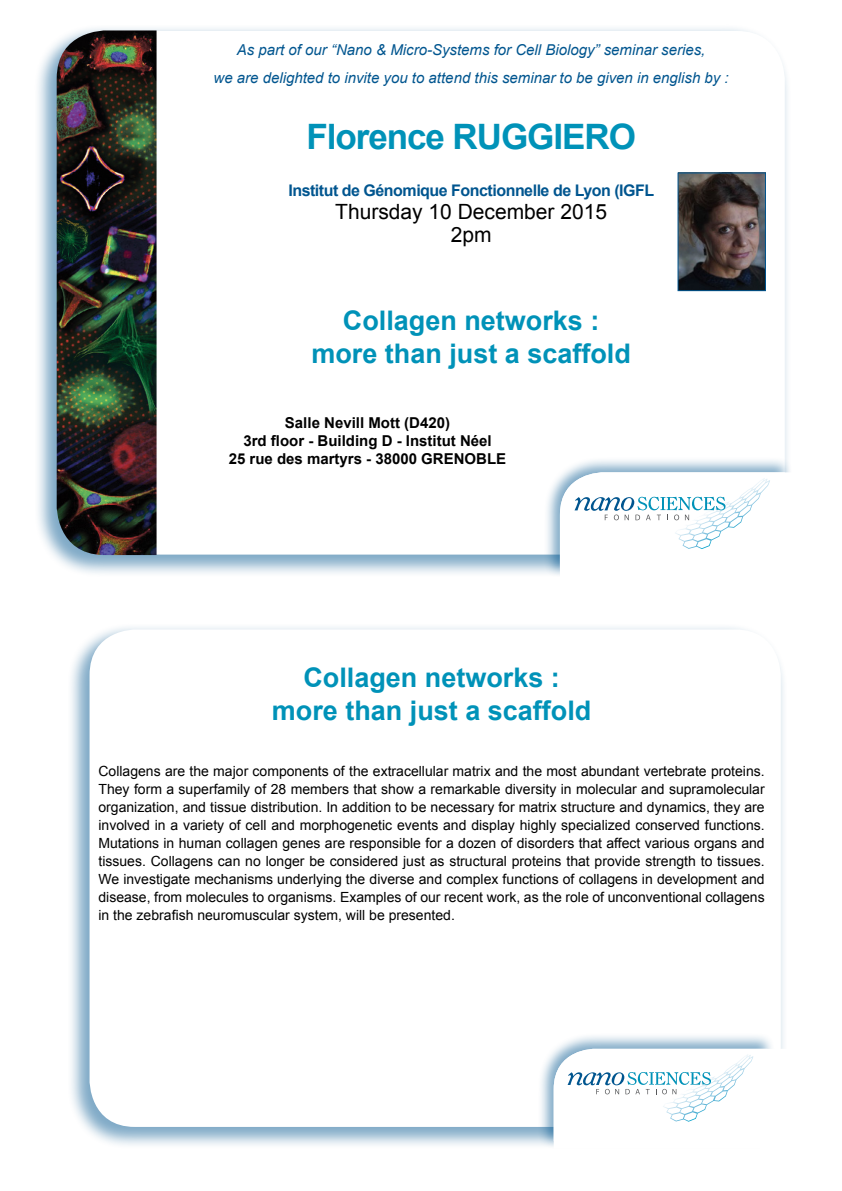
<style>
.page{position:relative;width:842px;height:1191px;background:#fff}
.page>*{position:absolute;margin:0;border:0;box-sizing:border-box;transform-origin:0 0}
.t1{font:700 35px "Arial";letter-spacing:-.03em;color:#0092b8}
.t2{font:700 27px/32.4px "Arial";color:#0092b8;text-align:center}
.t3{font:21px/23.1px "Arial";color:#000;text-align:center}
.t4{font:700 16px "Arial";letter-spacing:-.03em;color:#00558f}
.t5{font:italic 15px/27.6px "Arial";color:#00558f;text-align:center}
.t6{font:700 15px/18px "Arial";color:#000;text-align:center}
.t7{font:14px/18px "Arial";color:#000;text-align:justify}
</style>
<div class="page">
<div style="left:34px;top:24px;width:758px;height:554px;background:#00558f;opacity:.5"></div>
<div style="left:57px;top:31px;width:728px;height:523px;background:#fff;border-radius:48px"></div>
<img style="left:57px;top:30px;width:100px;height:525px">
<div style="left:544px;top:456px;width:249px;height:121px;background:#00558f;opacity:.5"></div>
<svg style="left:560px;top:472px;width:233px;height:106px"></svg>
<div style="left:66px;top:622px;width:722px;height:528px;background:#00558f;opacity:.5"></div>
<div style="left:90px;top:629px;width:691px;height:498px;background:#fff;border-radius:46px"></div>
<div style="left:537px;top:1032px;width:239px;height:117px;background:#00558f;opacity:.5"></div>
<svg style="left:554px;top:1048px;width:234px;height:101px"></svg>
<img style="left:679px;top:174px;width:85px;height:115px">
<div style="left:677px;top:172px;width:89px;height:119px;border:1px solid #00558f"></div>
<p class="t5" style="left:213px;top:37px;width:517px">As part of our “Nano &amp; Micro-Systems for Cell Biology” seminar series,<br>we are delighted to invite you to attend this seminar to be given in english by :</p>
<h1 class="t1" style="left:306px;top:112px;width:331px">Florence RUGGIERO</h1>
<p class="t4" style="left:288px;top:179px;width:367px">Institut de Génomique Fonctionnelle de Lyon (IGFL</p>
<h3 class="t3" style="left:335px;top:200px;width:273px">Thursday 10 December 2015<br>2pm</h3>
<h2 class="t2" style="left:311px;top:305px;width:321px">Collagen networks : more than just a scaffold</h2>
<p class="t6" style="left:229px;top:413px;width:279px">Salle Nevill Mott (D420)<br>3rd floor - Building D - Institut Néel<br>25 rue des martyrs - 38000 GRENOBLE</p>
<h2 class="t2" style="left:272px;top:662px;width:321px">Collagen networks : more than just a scaffold</h2>
<p class="t7" style="left:99px;top:761px;width:668px">Collagens are the major components of the extracellular matrix and the most abundant vertebrate proteins.<br>They form a superfamily of 28 members that show a remarkable diversity in molecular and supramolecular organization, and tissue distribution. In addition to be necessary for matrix structure and dynamics, they are involved in a variety of cell and morphogenetic events and display highly specialized conserved functions.<br>Mutations in human collagen genes are responsible for a dozen of disorders that affect various organs and tissues. Collagens can no longer be considered just as structural proteins that provide strength to tissues.<br>We investigate mechanisms underlying the diverse and complex functions of collagens in development and disease, from molecules to organisms. Examples of our recent work, as the role of unconventional collagens in the zebrafish neuromuscular system, will be presented.</p>
</div>
